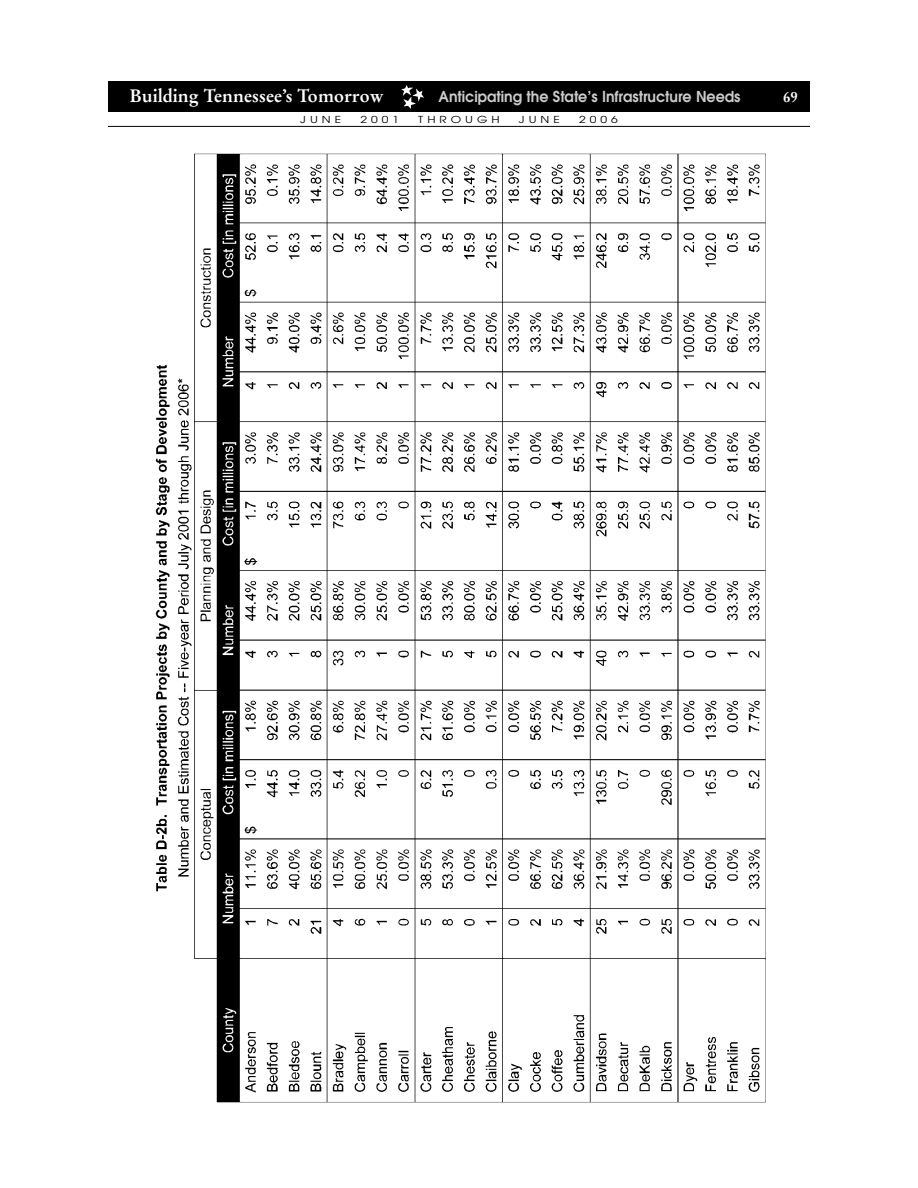
<style>
.page{position:relative;width:918px;height:1188px;background:#fff}
.page>*{position:absolute;margin:0;border:0;box-sizing:border-box;transform-origin:0 0}
.t1{font:700 18px "Stempel Garamond";color:#fff}
.t2{font:600 15px "Avant Garde";color:#ccc;scale:.95 1}
.t3{font:700 15px "Stempel Garamond";color:#fff}
.t4{font:9.6px "Avant Garde";letter-spacing:.33em;color:#000;scale:1.25 1}
</style>
<div class="page">
<img style="left:155px;top:153px;width:611px;height:950px">
<div style="left:108px;top:81px;width:702px;height:30px;background:#000"></div>
<img style="left:401px;top:86px;width:22px;height:22px">
<hr style="left:108px;top:126px;width:702px;height:1px;background:#000">
<p class="t1" style="left:130px;top:88px;width:256px">Building Tennessee’s Tomorrow</p>
<p class="t2" style="left:438px;top:91px;width:319px">Anticipating the State’s Infrastructure Needs</p>
<p class="t3" style="left:783px;top:90px;width:16px">69</p>
<p class="t4" style="left:300px;top:116px;width:34px">JUNE</p>
<p class="t4" style="left:360px;top:116px;width:32px">2001</p>
<p class="t4" style="left:418px;top:116px;width:67px">THROUGH</p>
<p class="t4" style="left:519px;top:116px;width:34px">JUNE</p>
<p class="t4" style="left:579px;top:116px;width:32px">2006</p>
</div>
